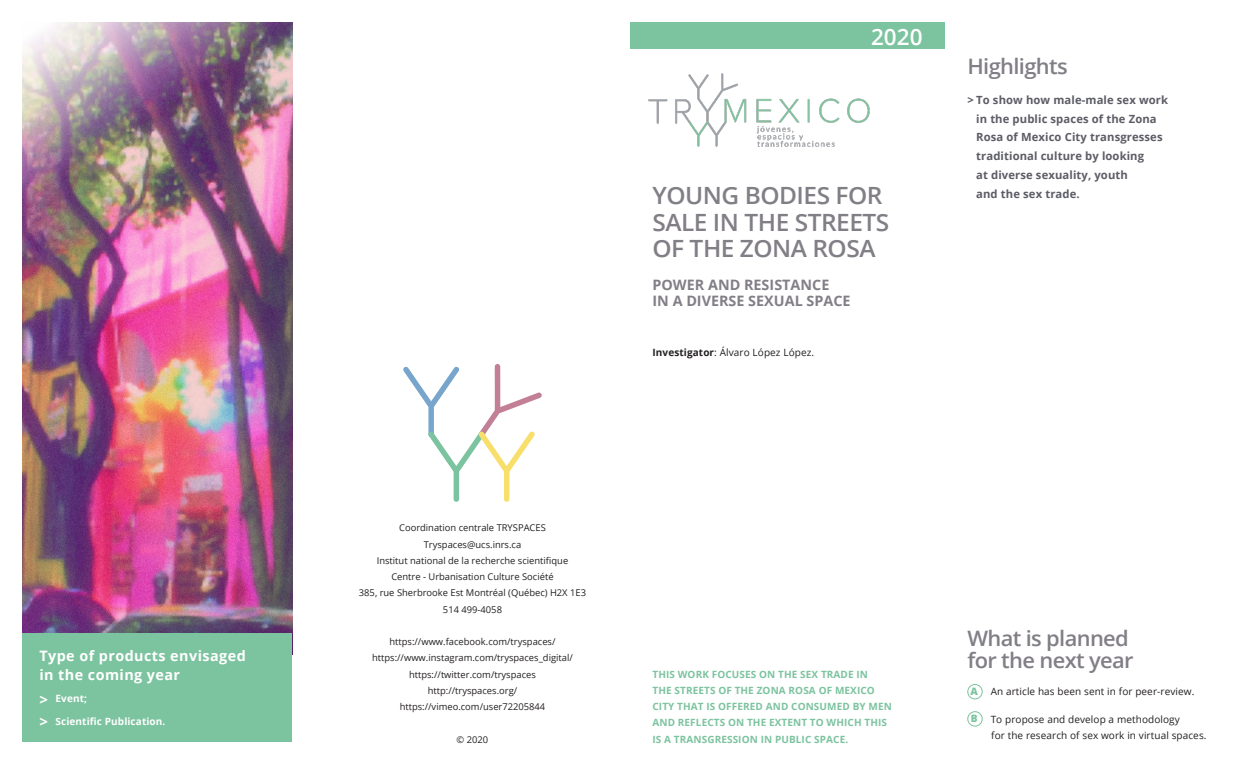
<style>
.page{position:relative;width:1260px;height:765px;background:#fff}
.page>*{position:absolute;margin:0;border:0;box-sizing:border-box;transform-origin:0 0}
.titre-1{font:600 23.75px/26.2px "Open Sans";letter-spacing:-.02em;color:#827e86}
.t1{font:600 22.5px "Open Sans";color:#fff}
.titre-2{font:600 21.25px/22.5px "Open Sans";letter-spacing:-.03em;color:#827e86}
.titre-5{font:700 14.38px/16.2px "Open Sans";color:#827e86}
.titre-3{font:700 14.38px/18.8px "Open Sans";letter-spacing:.03em;color:#fff}
.puces{font:700 11.25px/18.8px "Open Sans";letter-spacing:.01em;color:#5c5c66}
.texte-courant{font:800 10.12px "Open Sans";color:#7cc39f}
.resumé{font:700 10px/16.2px "Open Sans";letter-spacing:.01em;color:#7cc39f}
.puces-2{font:10px/16px "Open Sans";letter-spacing:.01em;color:#231f20}
.texte-courant-2{font:700 10px "Open Sans";letter-spacing:.01em;color:#fff}
.texte-courant-3{font:10px "Open Sans";letter-spacing:.01em;color:#231f20}
.t2{font:9.38px/16.2px "Open Sans";color:#231f20;text-align:center}
.s1{font-size:15px}
.s2{font-weight:700}
</style>
<div class="page">
<img style="left:22px;top:22px;width:270px;height:611px">
<div style="left:968px;top:684px;width:15px;height:15px;border:1px solid #7cc39f;border-radius:50%"></div>
<div style="left:968px;top:711px;width:15px;height:15px;border:1px solid #7cc39f;border-radius:50%"></div>
<div style="left:22px;top:633px;width:270px;height:108px;background:#7cc39f"></div>
<div style="left:630px;top:22px;width:315px;height:27px;background:#7cc39f"></div>
<img style="left:648px;top:73px;width:222px;height:74px">
<svg style="left:403px;top:364px;width:139px;height:138px"></svg>
<p class="titre-3" style="left:39px;top:646px;width:208px">Type of products envisaged in the coming year</p>
<p class="texte-courant-2" style="left:39px;top:692px;width:49px"><span class="s1">&gt;</span> Event;</p>
<p class="texte-courant-2" style="left:39px;top:714px;width:128px"><span class="s1">&gt;</span> Scientific Publication.</p>
<p class="t2" style="left:399px;top:519px;width:148px">Coordination centrale TRYSPACES</p>
<p class="t2" style="left:424px;top:536px;width:99px">Tryspaces@ucs.inrs.ca</p>
<p class="t2" style="left:377px;top:552px;width:193px">Institut national de la recherche scientifique</p>
<p class="t2" style="left:391px;top:568px;width:164px">Centre - Urbanisation Culture Société</p>
<p class="t2" style="left:359px;top:584px;width:229px">385, rue Sherbrooke Est Montréal (Québec) H2X 1E3</p>
<p class="t2" style="left:443px;top:601px;width:61px">514 499-4058</p>
<p class="t2" style="left:372px;top:633px;width:202px">https://www.facebook.com/tryspaces/ https://www.instagram.com/tryspaces_digital/ https://twitter.com/tryspaces http://tryspaces.org/ https://vimeo.com/user72205844</p>
<p class="t2" style="left:457px;top:731px;width:33px">© 2020</p>
<p class="t1" style="left:871px;top:21px;width:53px">2020</p>
<p class="titre-1" style="left:652px;top:182px;width:238px">YOUNG BODIES FOR<br>SALE IN THE STREETS<br>OF THE ZONA ROSA</p>
<p class="titre-5" style="left:652px;top:276px;width:200px">POWER AND RESISTANCE<br>IN A DIVERSE SEXUAL SPACE</p>
<p class="texte-courant-3" style="left:652px;top:346px;width:163px"><span class="s2">Investigator</span>: Álvaro López López.</p>
<p class="titre-2" style="left:968px;top:54px;width:102px">Highlights</p>
<p class="puces" style="left:976px;top:90px;width:193px;text-indent:-9px">&gt; To show how male-male sex work in the public spaces of the Zona<br>Rosa of Mexico City transgresses traditional culture by looking<br>at diverse sexuality, youth<br>and the sex trade.</p>
<p class="resumé" style="left:652px;top:665px;width:241px">THIS WORK FOCUSES ON THE SEX TRADE IN<br>THE STREETS OF THE ZONA ROSA OF MEXICO CITY THAT IS OFFERED AND CONSUMED BY MEN AND REFLECTS ON THE EXTENT TO WHICH THIS IS A TRANSGRESSION IN PUBLIC SPACE.</p>
<p class="titre-2" style="left:968px;top:626px;width:168px">What is planned for the next year</p>
<p class="texte-courant" style="left:971px;top:684px;width:9px">A</p>
<p class="puces-2" style="left:991px;top:684px;width:205px">An article has been sent in for peer-review.</p>
<p class="texte-courant" style="left:971px;top:711px;width:8px">B</p>
<p class="puces-2" style="left:991px;top:711px;width:217px">To propose and develop a methodology<br>for the research of sex work in virtual spaces.</p>
</div>
